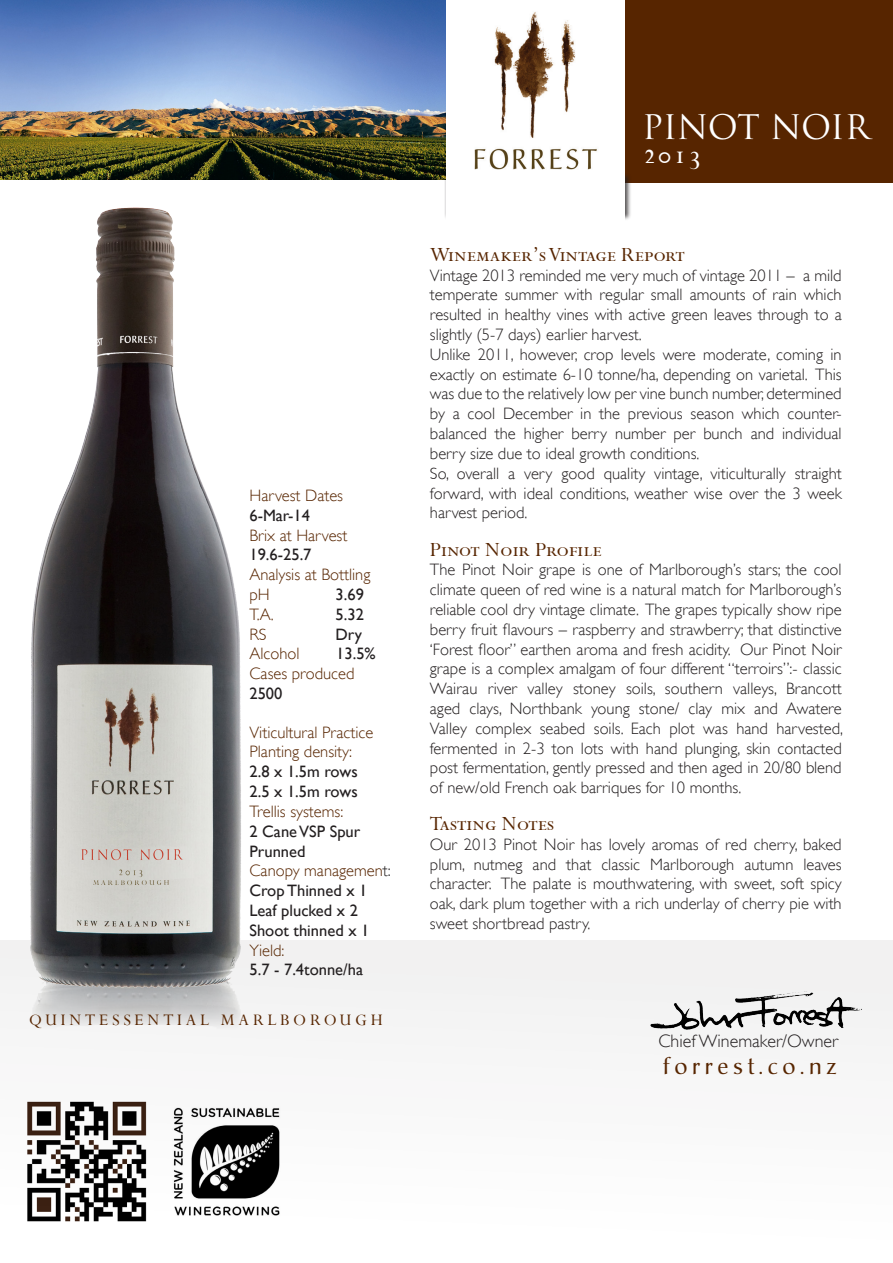
<style>
.page{position:relative;width:893px;height:1263px;background:#fff}
.page>*{position:absolute;margin:0;border:0;box-sizing:border-box;transform-origin:0 0}
.t1{font:33px "Trajan Pro";letter-spacing:-.025em;color:#fff}
.t2{font:33px "Perpetua Regular SC";color:#fff}
.t3{font:22.5px "Perpetua Regular SC";color:#572500}
.t4{font:22.5px "Christiana BQ";letter-spacing:.21em;color:#572500}
.t5{font:18px "Perpetua Regular SC";letter-spacing:.21em;color:#572500}
.t6{font:300 18px "Gill Sans";color:#231f20}
.t7{font:300 16.5px/19.8px "Gill Sans";color:#231f20;text-align:justify}
.t8{font:300 16.5px "Gill Sans";color:#572500}
.t9{font:16.5px/19.8px "Gill Sans";color:#231f20}
.s1{color:#231f20}
</style>
<div class="page">
<div style="left:0;top:940px;width:893px;height:323px;background:#f8f8f8"></div>
<img style="left:0;top:0;width:446px;height:180px">
<div style="left:625px;top:0;width:268px;height:182px;background:#572500"></div>
<div style="left:444px;top:172px;width:187px;height:49px;background:#231f20;opacity:.75"></div>
<div style="left:446px;top:181px;width:179px;height:39px;background:#fff"></div>
<div style="left:446px;top:0;width:179px;height:182px;background:#fff"></div>
<img style="left:474px;top:12px;width:123px;height:158px">
<img style="left:9px;top:178px;width:240px;height:823px">
<img style="left:650px;top:991px;width:212px;height:39px">
<img style="left:27px;top:1101px;width:120px;height:121px">
<img style="left:173px;top:1107px;width:107px;height:109px">
<p class="t8" style="left:249px;top:486px;width:95px">Harvest Dates</p>
<p class="t9" style="left:249px;top:506px;width:62px">6-Mar-14</p>
<p class="t8" style="left:249px;top:525px;width:99px">Brix at Harvest</p>
<p class="t9" style="left:249px;top:545px;width:64px">19.6-25.7</p>
<p class="t8" style="left:249px;top:565px;width:122px">Analysis at Bottling</p>
<p class="t8" style="left:249px;top:585px;width:22px">pH</p>
<p class="t9" style="left:336px;top:585px;width:30px">3.69</p>
<p class="t8" style="left:249px;top:605px;width:26px">T.A.</p>
<p class="t9" style="left:336px;top:605px;width:30px">5.32</p>
<p class="t8" style="left:249px;top:624px;width:19px">RS</p>
<p class="t9" style="left:336px;top:624px;width:28px">Dry</p>
<p class="t8" style="left:249px;top:644px;width:52px">Alcohol</p>
<p class="t9" style="left:336px;top:644px;width:41px">13.5%</p>
<p class="t8" style="left:249px;top:664px;width:106px">Cases produced</p>
<p class="t9" style="left:249px;top:684px;width:34px">2500</p>
<p class="t8" style="left:249px;top:722px;width:125px">Viticultural Practice</p>
<p class="t8" style="left:249px;top:742px;width:104px">Planting density:</p>
<p class="t9" style="left:249px;top:762px;width:110px">2.8 x 1.5m rows</p>
<p class="t9" style="left:249px;top:782px;width:110px">2.5 x 1.5m rows</p>
<p class="t8" style="left:249px;top:802px;width:95px">Trellis systems:</p>
<p class="t9" style="left:249px;top:821px;width:112px">2 Cane VSP Spur<br>Prunned</p>
<p class="t8" style="left:249px;top:861px;width:143px">Canopy managemen<span class="s1">t:</span></p>
<p class="t9" style="left:249px;top:881px;width:120px">Crop Thinned x 1</p>
<p class="t9" style="left:249px;top:901px;width:110px">Leaf plucked x 2</p>
<p class="t9" style="left:249px;top:920px;width:121px">Shoot thinned x 1</p>
<p class="t8" style="left:249px;top:940px;width:37px">Yield:</p>
<p class="t9" style="left:249px;top:960px;width:115px">5.7 - 7.4tonne/ha</p>
<p class="t5" style="left:29px;top:1008px;width:355px">QUINTESSENTIAL MARLBOROUGH</p>
<p class="t1" style="left:642px;top:106px;width:229px">PINOT NOIR</p>
<p class="t2" style="left:642px;top:133px;width:62px">2013</p>
<p class="t3" style="left:430px;top:240px;width:257px">Winemaker’s Vintage Report</p>
<p class="t7" style="left:430px;top:265px;width:413px">Vintage 2013 reminded me very much of vintage 2011 – a mild temperate summer with regular small amounts of rain which resulted in healthy vines with active green leaves through to a slightly (5-7 days) earlier harvest.</p>
<p class="t7" style="left:430px;top:344px;width:413px">Unlike 2011, however, crop levels were moderate, coming in exactly on estimate 6-10 tonne/ha, depending on varietal. This was due to the relatively low per vine bunch number, determined by a cool December in the previous season which counter&shy;balanced the higher berry number per bunch and individual berry size due to ideal growth conditions.</p>
<p class="t7" style="left:430px;top:463px;width:413px">So, overall a very good quality vintage, viticulturally straight forward, with ideal conditions, weather wise over the 3 week harvest period.</p>
<p class="t3" style="left:430px;top:535px;width:173px">Pinot Noir Profile</p>
<p class="t7" style="left:430px;top:560px;width:415px">The Pinot Noir grape is one of Marlborough’s stars; the cool climate queen of red wine is a natural match for Marlborough’s reliable cool dry vintage climate. The grapes typically show ripe berry fruit flavours – raspberry and strawberry; that distinctive ‘Forest floor” earthen aroma and fresh acidity. Our Pinot Noir grape is a complex amalgam of four different “terroirs”:- classic Wairau river valley stoney soils, southern valleys, Brancott aged clays, Northbank young stone/ clay mix and Awatere Valley complex seabed soils. Each plot was hand harvested, fermented in 2-3 ton lots with hand plunging, skin contacted post fermentation, gently pressed and then aged in 20/80 blend of new/old French oak barriques for 10 months.</p>
<p class="t3" style="left:430px;top:809px;width:126px">Tasting Notes</p>
<p class="t7" style="left:430px;top:834px;width:413px">Our 2013 Pinot Noir has lovely aromas of red cherry, baked plum, nutmeg and that classic Marlborough autumn leaves character. The palate is mouthwatering, with sweet, soft spicy oak, dark plum together with a rich underlay of cherry pie with sweet shortbread pastry.</p>
<p class="t6" style="left:658px;top:1030px;width:181px">Chief Winemaker/Owner</p>
<p class="t4" style="left:663px;top:1052px;width:175px">forrest.co.nz</p>
</div>
